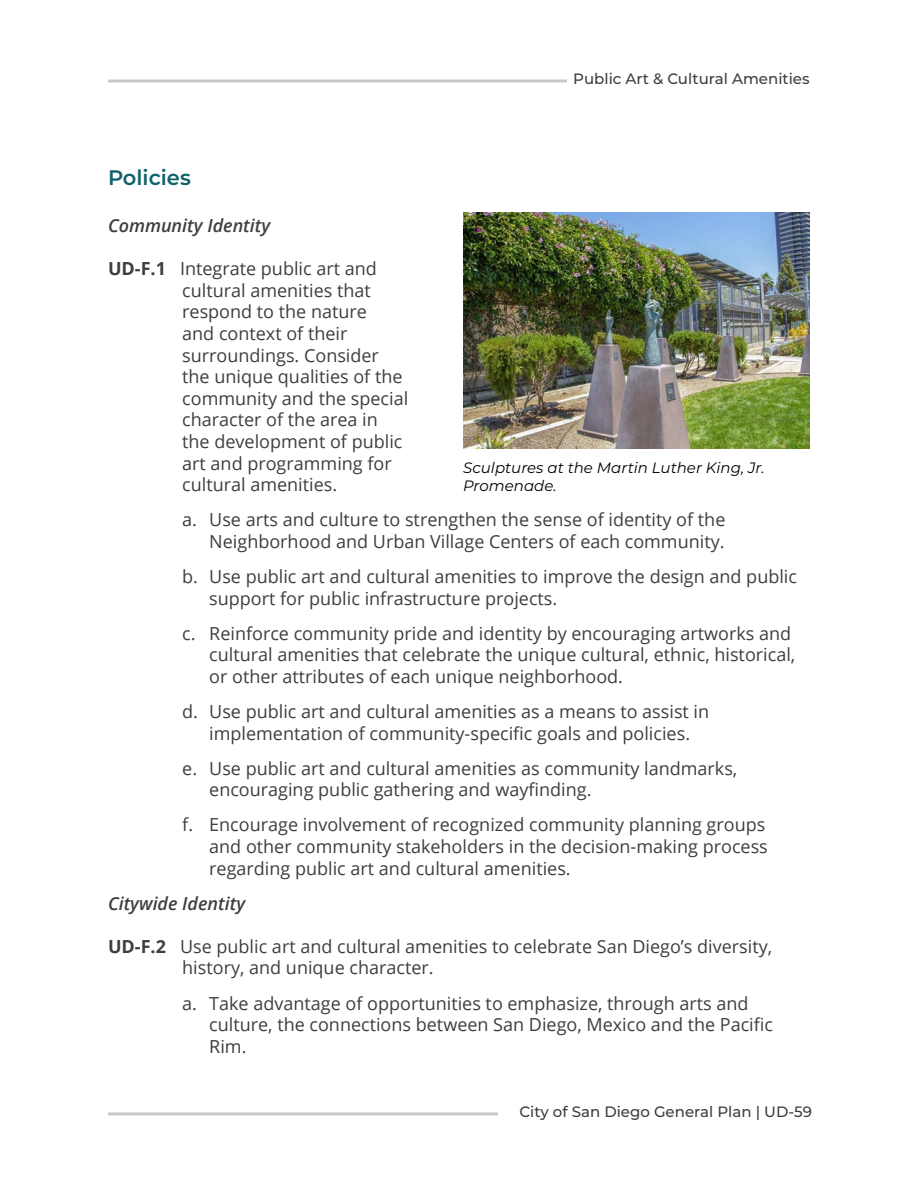
<style>
.page{position:relative;width:918px;height:1188px;background:#fff}
.page>*{position:absolute;margin:0;border:0;box-sizing:border-box;transform-origin:0 0}
.Sub_Heading{font:600 21px "Montserrat";color:#106169}
.Policies{font:18px/21.6px "Open Sans";color:#3e3e3f}
.Policy_Headings{font:italic 600 18px "Open Sans";color:#3e3e3f}
.t1{font:500 15px "Montserrat";color:#3e3e3f}
.Header___Footer_Text{font:italic 15px/18px "Montserrat";color:#000}
.s1{font-weight:700}
</style>
<div class="page">
<hr style="left:108px;top:80px;width:459px;height:2px;background:#898989">
<hr style="left:108px;top:1112px;width:702px;height:3px;background:#898989">
<div style="left:505px;top:1096px;width:307px;height:28px;background:#fff"></div>
<div style="left:498px;top:1096px;width:7px;height:28px;background:#fff"></div>
<img style="left:463px;top:212px;width:347px;height:236px">
<p class="t1" style="left:573px;top:69px;width:238px">Public Art &amp; Cultural Amenities</p>
<p class="Sub_Heading" style="left:108px;top:163px;width:84px">Policies</p>
<p class="Policy_Headings" style="left:108px;top:213px;width:164px">Community Identity</p>
<p class="Policies" style="left:182px;top:257px;width:228px;text-indent:-74px"><span class="s1">UD-F.1</span> Integrate public art and cultural amenities that respond to the nature<br>and context of their surroundings. Consider the unique qualities of the community and the special character of the area in the development of public art and programming for cultural amenities.</p>
<p class="Policies" style="left:182px;top:508px;width:545px;text-align:right">a. Use arts and culture to strengthen the sense of identity of the<br>Neighborhood and Urban Village Centers of each community.</p>
<p class="Policies" style="left:209px;top:565px;width:589px;text-indent:-27px">b. Use public art and cultural amenities to improve the design and public support for public infrastructure projects.</p>
<p class="Policies" style="left:209px;top:622px;width:588px;text-indent:-27px">c. Reinforce community pride and identity by encouraging artworks and cultural amenities that celebrate the unique cultural, ethnic, historical, or other attributes of each unique neighborhood.</p>
<p class="Policies" style="left:182px;top:700px;width:528px;text-align:center">d. Use public art and cultural amenities as a means to assist in implementation of community-specific goals and policies.</p>
<p class="Policies" style="left:209px;top:757px;width:530px;text-indent:-27px">e. Use public art and cultural amenities as community landmarks, encouraging public gathering and wayfinding.</p>
<p class="Policies" style="left:209px;top:814px;width:560px;text-indent:-27px">f. Encourage involvement of recognized community planning groups and other community stakeholders in the decision-making process regarding public art and cultural amenities.</p>
<p class="Policy_Headings" style="left:108px;top:891px;width:139px">Citywide Identity</p>
<p class="Policies" style="left:182px;top:935px;width:592px;text-indent:-74px"><span class="s1">UD-F.2</span> Use public art and cultural amenities to celebrate San Diego’s diversity, history, and unique character.</p>
<p class="Policies" style="left:209px;top:992px;width:565px;text-indent:-27px">a. Take advantage of opportunities to emphasize, through arts and culture, the connections between San Diego, Mexico and the Pacific<br>Rim.</p>
<p class="Header___Footer_Text" style="left:463px;top:458px;width:303px">Sculptures at the Martin Luther King, Jr.<br>Promenade.</p>
<p class="t1" style="left:519px;top:1101px;width:294px">City of San Diego General Plan | UD-59</p>
</div>
